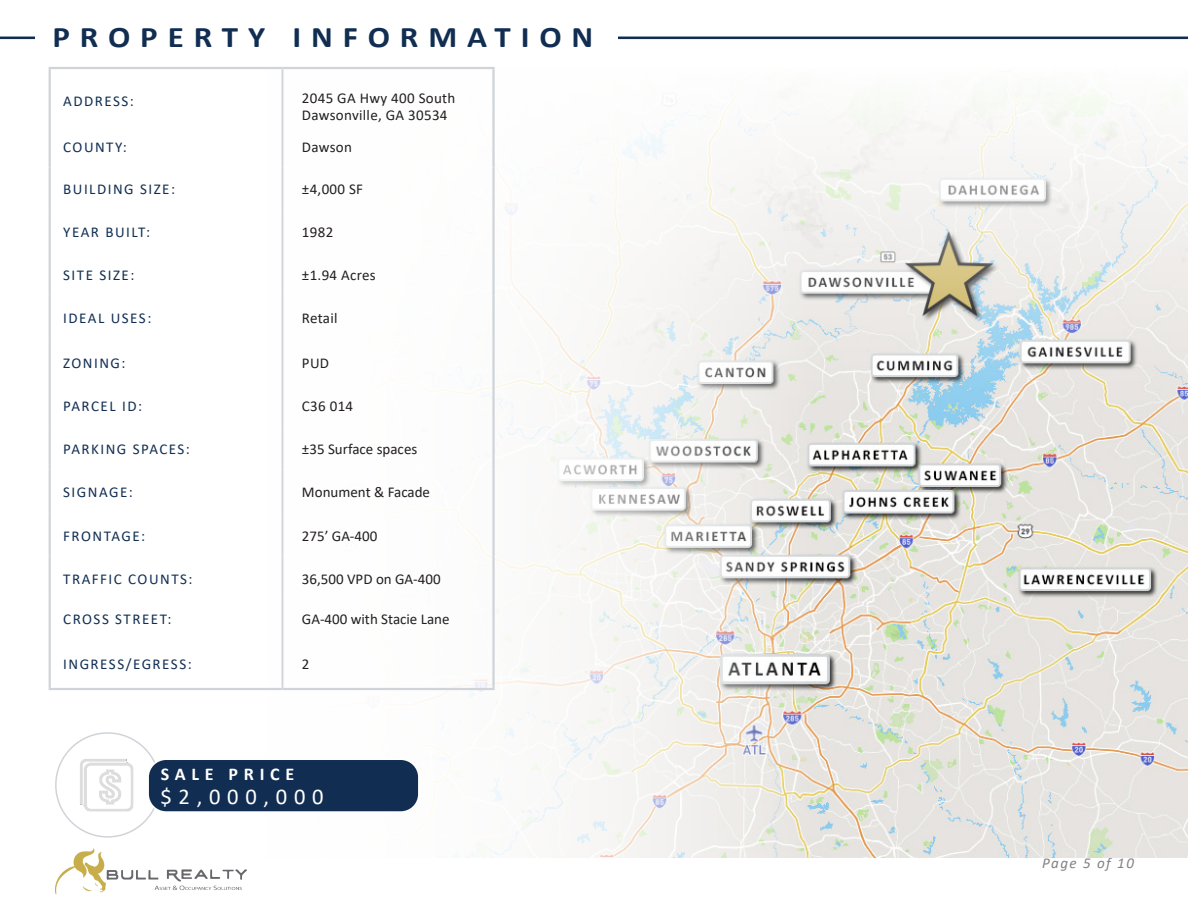
<style>
.page{position:relative;width:1188px;height:918px;background:#fff}
.page>*{position:absolute;margin:0;border:0;box-sizing:border-box;transform-origin:0 0}
.t1{font:700 30px "Calibri";letter-spacing:.3em;color:#112e52;scale:1.1 1}
.t2{font:22.5px "Calibri";letter-spacing:.3em;color:#fff}
.t3{font:700 18px "Calibri";letter-spacing:.32em;color:#fff}
.t4{font:15px "Calibri";letter-spacing:.005em;color:#231f20}
.t5{font:15px "Calibri";letter-spacing:.1em;color:#112e52}
.t6{font:italic 15px "Calibri";letter-spacing:.1em;color:#808285}
</style>
<div class="page">
<img style="left:55px;top:849px;width:191px;height:44px">
<img style="left:810px;top:84px;width:378px;height:773px">
<svg style="left:202px;top:36px;width:608px;height:827px"></svg>
<hr style="left:49px;top:67px;width:233px;height:2px;background:#d0d4d8">
<hr style="left:49px;top:69px;width:2px;height:57px;background:#d0d4d8">
<hr style="left:282px;top:67px;width:213px;height:2px;background:#d0d4d8">
<hr style="left:492px;top:69px;width:3px;height:57px;background:#d0d4d8">
<hr style="left:49px;top:126px;width:2px;height:41px;background:#d0d4d8">
<hr style="left:492px;top:126px;width:3px;height:41px;background:#d0d4d8">
<hr style="left:49px;top:167px;width:2px;height:43px;background:#d0d4d8">
<hr style="left:492px;top:167px;width:3px;height:43px;background:#d0d4d8">
<hr style="left:49px;top:210px;width:2px;height:43px;background:#d0d4d8">
<hr style="left:492px;top:210px;width:3px;height:43px;background:#d0d4d8">
<hr style="left:49px;top:253px;width:2px;height:43px;background:#d0d4d8">
<hr style="left:492px;top:253px;width:3px;height:43px;background:#d0d4d8">
<hr style="left:49px;top:296px;width:2px;height:44px;background:#d0d4d8">
<hr style="left:492px;top:296px;width:3px;height:44px;background:#d0d4d8">
<hr style="left:49px;top:340px;width:2px;height:44px;background:#d0d4d8">
<hr style="left:492px;top:340px;width:3px;height:44px;background:#d0d4d8">
<hr style="left:49px;top:384px;width:2px;height:43px;background:#d0d4d8">
<hr style="left:492px;top:384px;width:3px;height:43px;background:#d0d4d8">
<hr style="left:49px;top:427px;width:2px;height:43px;background:#d0d4d8">
<hr style="left:492px;top:427px;width:3px;height:43px;background:#d0d4d8">
<hr style="left:49px;top:470px;width:2px;height:44px;background:#d0d4d8">
<hr style="left:492px;top:470px;width:3px;height:44px;background:#d0d4d8">
<hr style="left:49px;top:514px;width:2px;height:43px;background:#d0d4d8">
<hr style="left:492px;top:514px;width:3px;height:43px;background:#d0d4d8">
<hr style="left:49px;top:557px;width:2px;height:43px;background:#d0d4d8">
<hr style="left:492px;top:557px;width:3px;height:43px;background:#d0d4d8">
<hr style="left:49px;top:600px;width:2px;height:48px;background:#d0d4d8">
<hr style="left:492px;top:600px;width:3px;height:48px;background:#d0d4d8">
<hr style="left:49px;top:648px;width:2px;height:40px;background:#d0d4d8">
<hr style="left:492px;top:648px;width:3px;height:40px;background:#d0d4d8">
<hr style="left:49px;top:688px;width:233px;height:2px;background:#d0d4d8">
<hr style="left:282px;top:688px;width:213px;height:2px;background:#d0d4d8">
<hr style="left:282px;top:69px;width:1px;height:57px;background:#d0d4d8">
<hr style="left:282px;top:126px;width:1px;height:41px;background:#d0d4d8">
<hr style="left:282px;top:167px;width:1px;height:43px;background:#d0d4d8">
<hr style="left:282px;top:210px;width:1px;height:43px;background:#d0d4d8">
<hr style="left:282px;top:253px;width:1px;height:43px;background:#d0d4d8">
<hr style="left:282px;top:296px;width:1px;height:44px;background:#d0d4d8">
<hr style="left:282px;top:340px;width:1px;height:44px;background:#d0d4d8">
<hr style="left:282px;top:384px;width:1px;height:43px;background:#d0d4d8">
<hr style="left:282px;top:427px;width:1px;height:43px;background:#d0d4d8">
<hr style="left:282px;top:470px;width:1px;height:44px;background:#d0d4d8">
<hr style="left:282px;top:514px;width:1px;height:43px;background:#d0d4d8">
<hr style="left:282px;top:557px;width:1px;height:43px;background:#d0d4d8">
<hr style="left:282px;top:600px;width:1px;height:48px;background:#d0d4d8">
<hr style="left:282px;top:648px;width:1px;height:40px;background:#d0d4d8">
<hr style="left:0;top:37px;width:1188px;height:2px;background:#112e52">
<div style="left:35px;top:24px;width:582px;height:30px;background:#fff"></div>
<img style="left:80px;top:759px;width:54px;height:53px">
<div style="left:148px;top:759px;width:271px;height:53px;background:#112e52;border-radius:18px"></div>
<div style="left:147px;top:759px;width:273px;height:54px;border:2px solid #fff;border-radius:18px"></div>
<p class="t1" style="left:52px;top:16px;width:493px">PROPERTY INFORMATION</p>
<p class="t5" style="left:63px;top:91px;width:72px">ADDRESS:</p>
<p class="t4" style="left:302px;top:88px;width:155px">2045 GA Hwy 400 South</p>
<p class="t4" style="left:302px;top:105px;width:147px">Dawsonville, GA 30534</p>
<p class="t5" style="left:63px;top:137px;width:65px">COUNTY:</p>
<p class="t4" style="left:302px;top:137px;width:52px">Dawson</p>
<p class="t5" style="left:63px;top:179px;width:113px">BUILDING SIZE:</p>
<p class="t4" style="left:302px;top:179px;width:63px">±4,000 SF</p>
<p class="t5" style="left:63px;top:222px;width:88px">YEAR BUILT:</p>
<p class="t4" style="left:302px;top:222px;width:33px">1982</p>
<p class="t5" style="left:63px;top:265px;width:73px">SITE SIZE:</p>
<p class="t4" style="left:302px;top:265px;width:75px">±1.94 Acres</p>
<p class="t5" style="left:63px;top:308px;width:90px">IDEAL USES:</p>
<p class="t4" style="left:302px;top:308px;width:37px">Retail</p>
<p class="t5" style="left:63px;top:352px;width:64px">ZONING:</p>
<p class="t4" style="left:302px;top:352px;width:29px">PUD</p>
<p class="t5" style="left:63px;top:396px;width:80px">PARCEL ID:</p>
<p class="t4" style="left:302px;top:396px;width:53px">C36 014</p>
<p class="t5" style="left:63px;top:438px;width:128px">PARKING SPACES:</p>
<p class="t4" style="left:302px;top:438px;width:117px">±35 Surface spaces</p>
<p class="t5" style="left:63px;top:482px;width:71px">SIGNAGE:</p>
<p class="t4" style="left:302px;top:482px;width:130px">Monument &amp; Facade</p>
<p class="t5" style="left:63px;top:525px;width:84px">FRONTAGE:</p>
<p class="t4" style="left:302px;top:525px;width:77px">275’ GA-400</p>
<p class="t5" style="left:63px;top:568px;width:131px">TRAFFIC COUNTS:</p>
<p class="t4" style="left:302px;top:568px;width:140px">36,500 VPD on GA-400</p>
<p class="t5" style="left:63px;top:609px;width:110px">CROSS STREET:</p>
<p class="t4" style="left:302px;top:609px;width:149px">GA-400 with Stacie Lane</p>
<p class="t5" style="left:63px;top:653px;width:130px">INGRESS/EGRESS:</p>
<p class="t4" style="left:302px;top:653px;width:9px">2</p>
<p class="t3" style="left:161px;top:762px;width:135px">SALE PRICE</p>
<p class="t2" style="left:160px;top:781px;width:165px">$2,000,000</p>
<p class="t6" style="left:1042px;top:853px;width:93px">Page 5 of 10</p>
</div>
